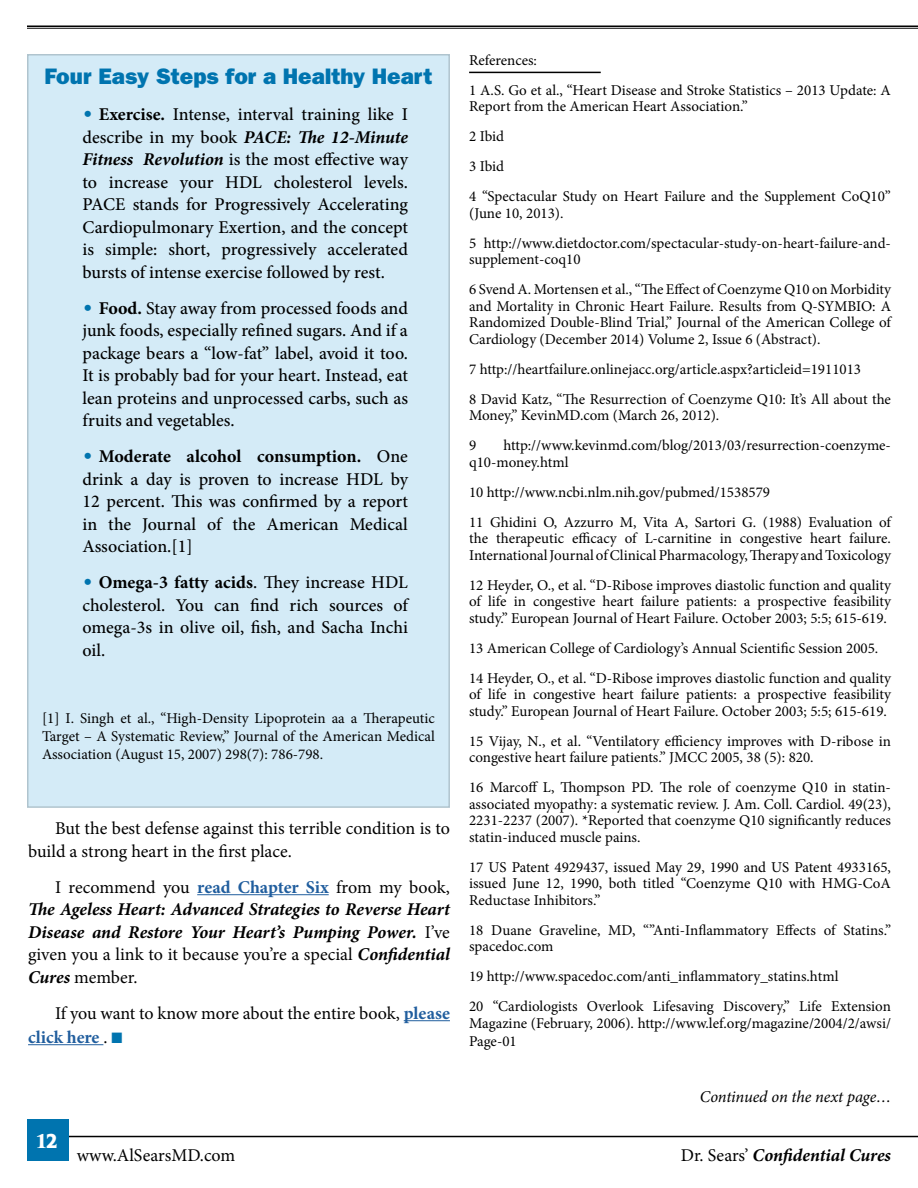
<style>
.page{position:relative;width:918px;height:1188px;background:#fff}
.page>*{position:absolute;margin:0;border:0;box-sizing:border-box;transform-origin:0 0}
.t1{font:22.5px "ITC Franklin Gothic Std Hvy";color:#0074af}
.t2{font:500 18px/22.5px "Minion Pro";color:#000;text-align:justify}
.t3{font:italic 700 18px/22.5px "Minion Pro";letter-spacing:-.005em;color:#000;text-align:justify}
.t4{font:18px/22.5px "Minion Pro";letter-spacing:-.005em;color:#000}
.t5{font:700 18px "Penumbra Serif Std";color:#fff}
.t6{font:italic 16.5px "Minion Pro";letter-spacing:-.005em;color:#000}
.t7{font:15px/16.5px "Minion Pro";color:#000}
.s1{font-family:"ITC Franklin Gothic Std Hvy";font-weight:400;color:#0074af}
.s2{font-weight:700}
.s3{font-weight:700;font-style:italic}
.s4{font-weight:400;font-style:normal}
.s5{font-style:normal;color:#215e9e}
.s6{font-weight:700;color:#215e9e}
.s7{color:#0074af}
</style>
<div class="page">
<hr style="left:56px;top:1136px;width:862px;height:1px;background:#000">
<div style="left:27px;top:1120px;width:41px;height:41px;background:#0074af"></div>
<hr style="left:27px;top:26px;width:891px;height:1px;background:#000">
<hr style="left:27px;top:28px;width:891px;height:1px;background:#000">
<hr style="left:197px;top:894px;width:132px;height:1px;background:#215e9e">
<hr style="left:404px;top:1020px;width:46px;height:1px;background:#215e9e">
<hr style="left:28px;top:1044px;width:75px;height:1px;background:#215e9e">
<hr style="left:469px;top:72px;width:132px;height:1px;background:#000">
<div style="left:28px;top:55px;width:421px;height:752px;background:#d4ebf7"></div>
<div style="left:27px;top:54px;width:423px;height:754px;border:2px solid #b0c4ce"></div>
<h1 class="t1" style="left:44px;top:63px;width:390px">Four Easy Steps for a Healthy Heart</h1>
<p class="t2" style="left:82px;top:103px;width:327px"><span class="s1">•</span> <span class="s2">Exercise.</span> Intense, interval training like I describe in my book <span class="s3">PACE: The 12-Minute Fitness Revolution</span> is the most effective way to increase your HDL cholesterol levels.<br>PACE stands for Progressively Accelerating Cardiopulmonary Exertion, and the concept is simple: short, progressively accelerated bursts of intense exercise followed by rest.</p>
<p class="t2" style="left:82px;top:297px;width:327px"><span class="s1">•</span> <span class="s2">Food.</span> Stay away from processed foods and junk foods, especially refined sugars. And if a package bears a “low-fat” label, avoid it too.<br>It is probably bad for your heart. Instead, eat lean proteins and unprocessed carbs, such as fruits and vegetables.</p>
<p class="t2" style="left:82px;top:445px;width:327px"><span class="s1">•</span> <span class="s2">Moderate alcohol consumption.</span> One drink a day is proven to increase HDL by 12 percent. This was confirmed by a report in the Journal of the American Medical Association.[1]</p>
<p class="t2" style="left:82px;top:571px;width:327px"><span class="s1">•</span> <span class="s2">Omega-3 fatty acids</span>. They increase HDL cholesterol. You can find rich sources of omega-3s in olive oil, fish, and Sacha Inchi oil.</p>
<p class="t7" style="left:42px;top:710px;width:395px;line-height:18px;text-align:justify">[1] I. Singh et al., “High-Density Lipoprotein aa a Therapeutic Target – A Systematic Review,” Journal of the American Medical Association (August 15, 2007) 298(7): 786-798.</p>
<p class="t4" style="left:28px;top:818px;width:423px;text-indent:27px">But the best defense against this terrible condition is to build a strong heart in the first place.</p>
<p class="t3" style="left:28px;top:876px;width:423px;text-indent:27px"><span class="s4">I recommend you</span> <span class="s5">read Chapter Six</span> <span class="s4">from my book, </span>The Ageless Heart: Advanced Strategies to Reverse Heart Disease and Restore Your Heart’s Pumping Power. <span class="s4">I’ve given you a link to it because you’re a special</span> Confidential Cures <span class="s4">member.</span></p>
<p class="t4" style="left:28px;top:1001px;width:423px;line-height:24px;text-indent:27px">If you want to know more about the entire book, <span class="s6">please click here</span> . <span class="s7">■</span></p>
<p class="t7" style="left:469px;top:45px;width:423px;line-height:30px">References:<br>1 A.S. Go et al., “Heart Disease and Stroke Statistics – 2013 Update: A</p>
<p class="t7" style="left:469px;top:92px;width:423px;line-height:30px">Report from the American Heart Association.”<br>2 Ibid<br>3 Ibid<br>4 “Spectacular Study on Heart Failure and the Supplement CoQ10”</p>
<p class="t7" style="left:469px;top:198px;width:423px;line-height:30px">(June 10, 2013).<br>5 http://www.dietdoctor.com/spectacular-study-on-heart-failure-and-</p>
<p class="t7" style="left:469px;top:245px;width:423px;line-height:30px">supplement-coq10<br>6 Svend A. Mortensen et al., “The Effect of Coenzyme Q10 on Morbidity</p>
<p class="t7" style="left:469px;top:298px;width:423px;text-align:justify">and Mortality in Chronic Heart Failure. Results from Q-SYMBIO: A Randomized Double-Blind Trial,” Journal of the American College of Cardiology (December 2014) Volume 2, Issue 6 (Abstract).</p>
<p class="t7" style="left:469px;top:354px;width:423px;line-height:30px">7 http://heartfailure.onlinejacc.org/article.aspx?articleid=1911013<br>8 David Katz, “The Resurrection of Coenzyme Q10: It’s All about the</p>
<p class="t7" style="left:469px;top:401px;width:252px;line-height:30px">Money,” KevinMD.com (March 26, 2012).<br>9</p>
<p class="t7" style="left:469px;top:437px;width:423px;text-indent:34px">http://www.kevinmd.com/blog/2013/03/resurrection-coenzyme&shy;q10-money.html</p>
<p class="t7" style="left:469px;top:477px;width:423px;line-height:30px">10 http://www.ncbi.nlm.nih.gov/pubmed/1538579<br>11 Ghidini O, Azzurro M, Vita A, Sartori G. (1988) Evaluation of</p>
<p class="t7" style="left:469px;top:530px;width:423px">the therapeutic efficacy of L-carnitine in congestive heart failure.<br>International Journal of Clinical Pharmacology, Therapy and Toxicology</p>
<p class="t7" style="left:469px;top:577px;width:423px;text-align:justify">12 Heyder, O., et al. “D-Ribose improves diastolic function and quality of life in congestive heart failure patients: a prospective feasibility study.” European Journal of Heart Failure. October 2003; 5:5; 615-619.</p>
<p class="t7" style="left:469px;top:633px;width:423px;line-height:30px">13 American College of Cardiology’s Annual Scientific Session 2005.<br>14 Heyder, O., et al. “D-Ribose improves diastolic function and quality</p>
<p class="t7" style="left:469px;top:686px;width:423px">of life in congestive heart failure patients: a prospective feasibility study.” European Journal of Heart Failure. October 2003; 5:5; 615-619.</p>
<p class="t7" style="left:469px;top:733px;width:423px">15 Vijay, N., et al. “Ventilatory efficiency improves with D-ribose in congestive heart failure patients.” JMCC 2005, 38 (5): 820.</p>
<p class="t7" style="left:469px;top:779px;width:423px;text-align:justify">16 Marcoff L, Thompson PD. The role of coenzyme Q10 in statin&shy;associated myopathy: a systematic review. J. Am. Coll. Cardiol. 49(23), 2231-2237 (2007). *Reported that coenzyme Q10 significantly reduces statin-induced muscle pains.</p>
<p class="t7" style="left:469px;top:859px;width:423px;text-align:justify">17 US Patent 4929437, issued May 29, 1990 and US Patent 4933165, issued June 12, 1990, both titled “Coenzyme Q10 with HMG-CoA Reductase Inhibitors.”</p>
<p class="t7" style="left:469px;top:922px;width:423px">18 Duane Graveline, MD, “”Anti-Inflammatory Effects of Statins.” spacedoc.com</p>
<p class="t7" style="left:469px;top:962px;width:423px;line-height:30px">19 http://www.spacedoc.com/anti_inflammatory_statins.html<br>20 “Cardiologists Overlook Lifesaving Discovery,” Life Extension</p>
<p class="t7" style="left:469px;top:1014px;width:423px;line-height:18px">Magazine (February, 2006). http://www.lef.org/magazine/2004/2/awsi/<br>Page-01</p>
<p class="t6" style="left:700px;top:1085px;width:193px">Continued on the next page…</p>
<p class="t5" style="left:37px;top:1129px;width:22px">12</p>
<p class="t4" style="left:77px;top:1144px;width:160px">www.AlSearsMD.com</p>
<p class="t3" style="left:681px;top:1144px;width:212px"><span class="s4">Dr. Sears’</span> Confidential Cures</p>
</div>
